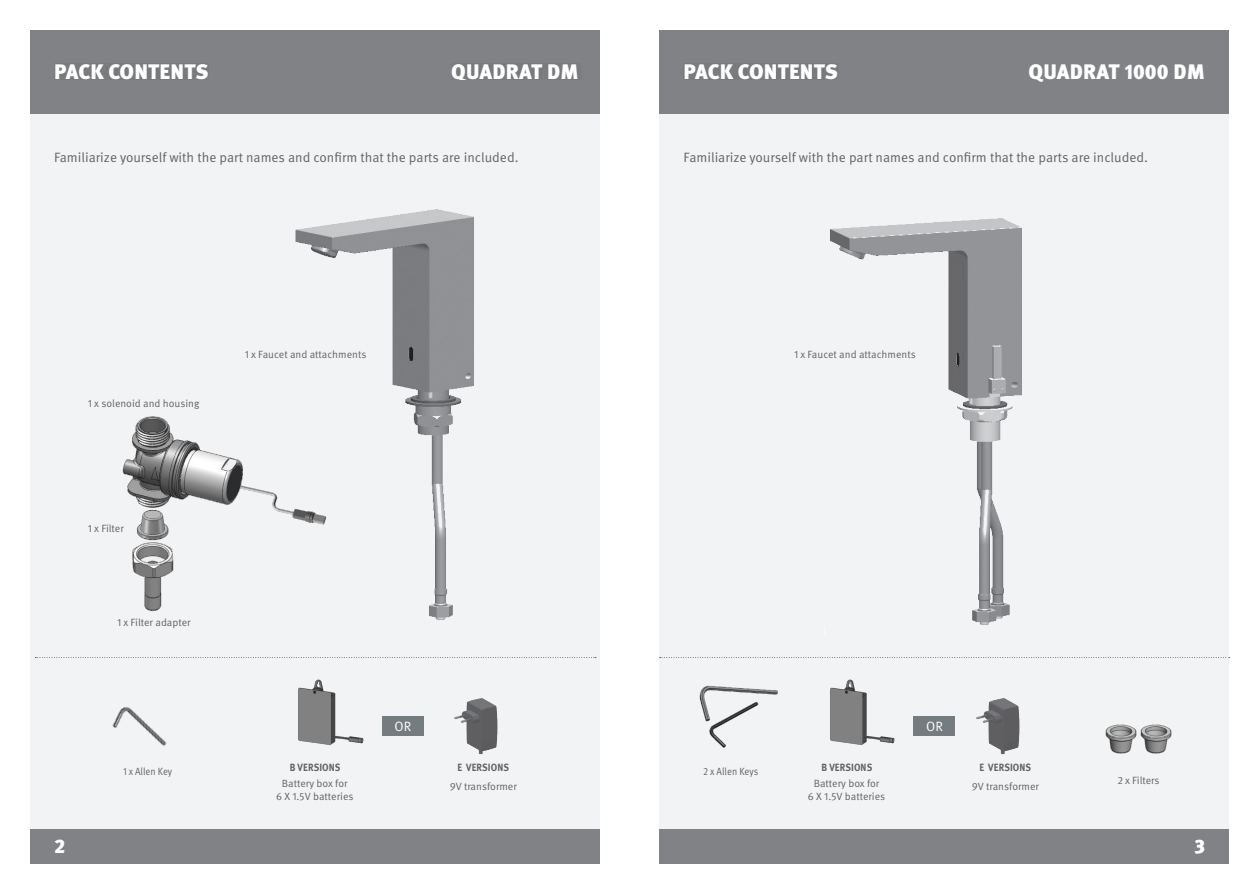
<style>
.page{position:relative;width:1259px;height:893px;background:#fff}
.page>*{position:absolute;margin:0;border:0;box-sizing:border-box;transform-origin:0 0}
.t1{font:900 21px "Meta Pro";letter-spacing:.01em;color:#fff}
.t2{font:900 19.5px "Meta Pro";color:#fff}
.t3{font:13.5px "Meta Pro Norm";color:#636366}
.t4{font:13.5px "Meta Pro Norm";color:#fff}
.t5{font:10.5px/12.6px "Meta Pro Norm";color:#636366;text-align:center}
.t6{font:700 10.5px "Meta Pro";letter-spacing:.01em;color:#636366;scale:.9 1}
.t7{font:10.5px "Meta Pro Norm";color:#636366;scale:.9 1}
</style>
<div class="page">
<div style="left:659px;top:104px;width:570px;height:742px;background:#f2f3f4"></div>
<div style="left:30px;top:104px;width:570px;height:742px;background:#f2f3f4"></div>
<div style="left:30px;top:30px;width:570px;height:83px;background:#808285"></div>
<div style="left:659px;top:30px;width:570px;height:83px;background:#808285"></div>
<div style="left:30px;top:829px;width:570px;height:34px;background:#808285"></div>
<div style="left:659px;top:829px;width:570px;height:34px;background:#808285"></div>
<div style="left:54px;top:63px;width:154px;height:16px;background:#797a7d"></div>
<div style="left:683px;top:63px;width:155px;height:16px;background:#797a7d"></div>
<div style="left:451px;top:63px;width:134px;height:16px;background:#797a7d"></div>
<img style="left:1105px;top:724px;width:29px;height:30px">
<img style="left:1134px;top:724px;width:38px;height:30px">
<img style="left:259px;top:489px;width:30px;height:25px">
<img style="left:122px;top:416px;width:137px;height:196px">
<img style="left:699px;top:685px;width:79px;height:63px">
<img style="left:112px;top:707px;width:55px;height:39px">
<div style="left:382px;top:716px;width:41px;height:19px;background:#757c80"></div>
<div style="left:913px;top:716px;width:42px;height:19px;background:#757c80"></div>
<img style="left:454px;top:698px;width:44px;height:57px">
<img style="left:976px;top:698px;width:44px;height:57px">
<img style="left:298px;top:679px;width:66px;height:66px">
<img style="left:830px;top:679px;width:65px;height:66px">
<svg style="left:35px;top:657px;width:561px;height:1px"></svg>
<svg style="left:659px;top:657px;width:570px;height:1px"></svg>
<img style="left:830px;top:218px;width:192px;height:407px">
<img style="left:289px;top:209px;width:185px;height:411px">
<h1 class="t1" style="left:54px;top:55px;width:156px">PACK CONTENTS</h1>
<h1 class="t1" style="left:468px;top:55px;width:76px">TRENDY</h1>
<h1 class="t1" style="left:451px;top:55px;width:129px">QUADRAT DM</h1>
<h1 class="t1" style="left:683px;top:55px;width:156px">PACK CONTENTS</h1>
<h1 class="t1" style="left:1097px;top:55px;width:76px">TRENDY</h1>
<h1 class="t1" style="left:1028px;top:55px;width:178px">QUADRAT 1000 DM</h1>
<p class="t3" style="left:54px;top:147px;width:466px">Familiarize yourself with the part names and confirm that the parts are included.</p>
<p class="t3" style="left:683px;top:147px;width:466px">Familiarize yourself with the part names and confirm that the parts are included.</p>
<p class="t5" style="left:88px;top:396px;width:113px">1 x solenoid and housing</p>
<p class="t5" style="left:245px;top:347px;width:123px">1 x Faucet and attachments</p>
<p class="t5" style="left:794px;top:347px;width:123px">1 x Faucet and attachments</p>
<p class="t5" style="left:88px;top:521px;width:37px">1 x Filter</p>
<p class="t5" style="left:117px;top:616px;width:75px">1 x Filter adapter</p>
<p class="t4" style="left:394px;top:716px;width:18px">OR</p>
<p class="t4" style="left:926px;top:716px;width:18px">OR</p>
<p class="t6" style="left:290px;top:759px;width:58px">B VERSIONS</p>
<p class="t6" style="left:457px;top:759px;width:59px">E VERSIONS</p>
<p class="t6" style="left:821px;top:759px;width:58px">B VERSIONS</p>
<p class="t6" style="left:979px;top:759px;width:59px">E VERSIONS</p>
<p class="t5" style="left:450px;top:779px;width:69px">9V transformer</p>
<p class="t5" style="left:971px;top:779px;width:69px">9V transformer</p>
<p class="t7" style="left:123px;top:763px;width:56px">1 x Allen Key</p>
<p class="t7" style="left:703px;top:763px;width:63px">2 x Allen Keys</p>
<p class="t5" style="left:276px;top:777px;width:79px">Battery box for<br>6 X 1.5V batteries</p>
<p class="t5" style="left:808px;top:777px;width:79px">Battery box for<br>6 X 1.5V batteries</p>
<p class="t5" style="left:1117px;top:773px;width:44px">2 x Filters</p>
<h2 class="t2" style="left:54px;top:831px;width:13px">2</h2>
<h2 class="t2" style="left:1194px;top:831px;width:12px">3</h2>
</div>
